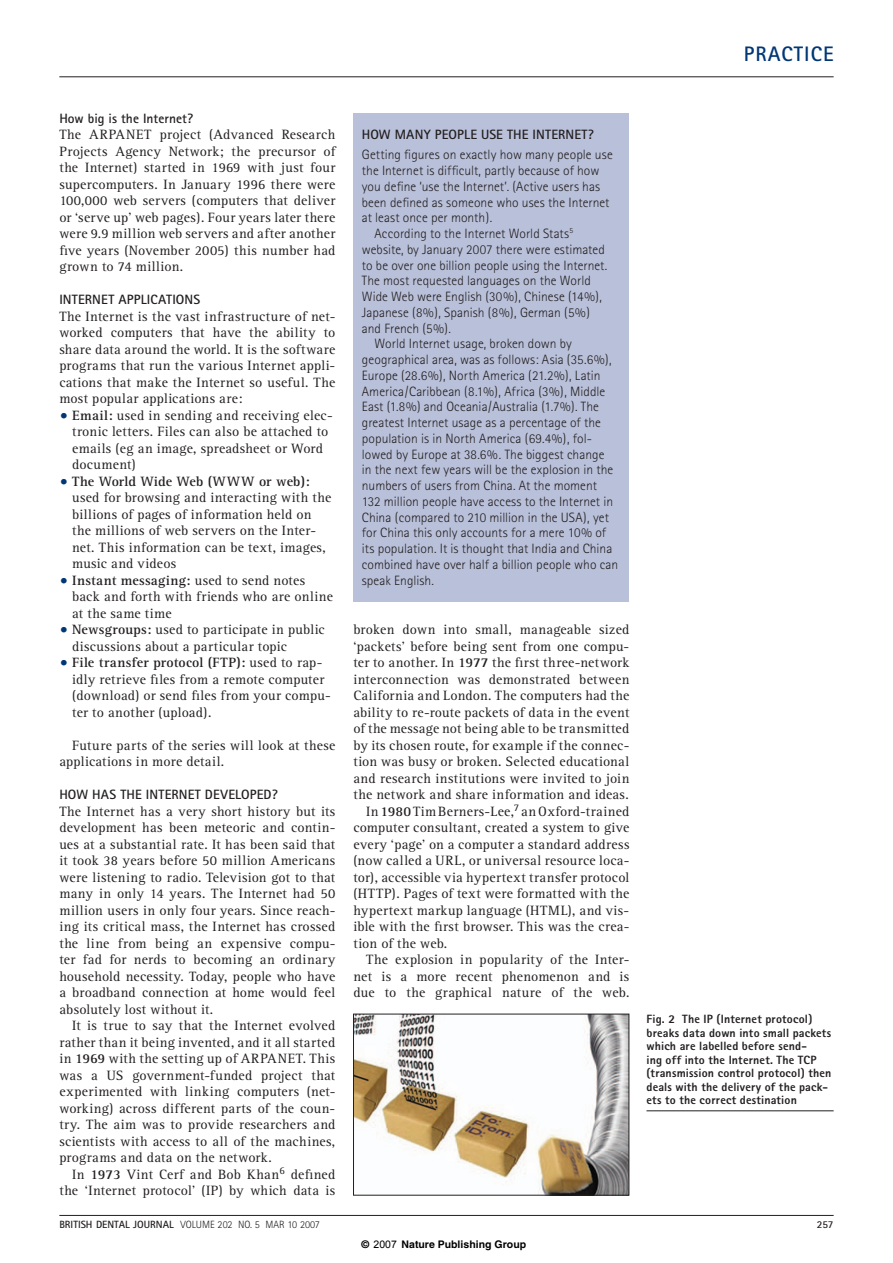
<style>
.page{position:relative;width:893px;height:1263px;background:#fff}
.page>*{position:absolute;margin:0;border:0;box-sizing:border-box;transform-origin:0 0}
.t1{font:700 21px "Rotis Sans Serif";letter-spacing:.05em;color:#013775}
.t2{font:13.95px/16.5px "Rotis Serif";letter-spacing:.015em;color:#231f20}
.t3{font:300 13.5px "Rotis Sans Serif";letter-spacing:.005em;color:#231f20}
.t4{font:700 13.5px "Rotis Sans Serif";letter-spacing:.01em;color:#231f20}
.t5{font:800 12px/13.5px "Rotis Sans Serif";letter-spacing:.015em;color:#231f20}
.t6{font:300 10.5px "Rotis Sans Serif";color:#231f20}
.t7{font:700 10.5px "Helvetica";color:#000}
.t8{font:700 10.5px "Rotis Sans Serif";color:#231f20}
.s1{color:#013775}
.s2{font-weight:700}
.s3{font-family:"Arial";font-weight:400}
</style>
<div class="page">
<hr style="left:59px;top:77px;width:774px;height:1px;background:#231f20">
<hr style="left:59px;top:1215px;width:774px;height:1px;background:#231f20">
<img style="left:355px;top:1016px;width:272px;height:177px">
<div style="left:353px;top:1014px;width:276px;height:181px;border:1px solid #231f20"></div>
<hr style="left:646px;top:1111px;width:187px;height:1px;background:#231f20">
<div style="left:353px;top:113px;width:276px;height:488px;background:#b9c0d9"></div>
<h1 class="t1" style="left:743px;top:47px;width:91px">PRACTICE</h1>
<p class="t4" style="left:59px;top:114px;width:135px">How big is the Internet?</p>
<p class="t2" style="left:59px;top:128px;width:277px;text-align:justify">The ARPANET project (Advanced Research Projects Agency Network; the precursor of the Internet) started in 1969 with just four supercomputers. In January 1996 there were 100,000 web servers (computers that deliver or ‘serve up’ web pages). Four years later there were 9.9 million web servers and after another five years (November 2005) this number had grown to 74 million.</p>
<p class="t4" style="left:59px;top:295px;width:142px">INTERNET APPLICATIONS</p>
<p class="t2" style="left:59px;top:309px;width:277px;text-align:justify">The Internet is the vast infrastructure of net&shy;worked computers that have the ability to share data around the world. It is the software programs that run the various Internet appli&shy;cations that make the Internet so useful. The most popular applications are:</p>
<p class="t2" style="left:72px;top:408px;width:262px;text-indent:-13px"><span class="s1">•</span> <span class="s2">Email:</span> used in sending and receiving elec&shy;tronic letters. Files can also be attached to emails (eg an image, spreadsheet or Word document)</p>
<p class="t2" style="left:72px;top:474px;width:261px;text-indent:-13px"><span class="s1">•</span> <span class="s2">The World Wide Web (WWW or web): </span>used for browsing and interacting with the billions of pages of information held on the millions of web servers on the Inter&shy;net. This information can be text, images, music and videos</p>
<p class="t2" style="left:72px;top:573px;width:262px;text-indent:-13px"><span class="s1">•</span> <span class="s2">Instant messaging:</span> used to send notes back and forth with friends who are online at the same time</p>
<p class="t2" style="left:72px;top:623px;width:254px;text-indent:-13px"><span class="s1">•</span> <span class="s2">Newsgroups:</span> used to participate in public discussions about a particular topic</p>
<p class="t2" style="left:72px;top:656px;width:260px;text-indent:-13px"><span class="s1">•</span> <span class="s2">File transfer protocol (FTP):</span> used to rap&shy;idly retrieve files from a remote computer (download) or send files from your compu&shy;ter to another (upload).</p>
<p class="t2" style="left:59px;top:738px;width:277px;text-indent:13px">Future parts of the series will look at these applications in more detail.</p>
<p class="t4" style="left:59px;top:790px;width:220px">HOW HAS THE INTERNET DEVELOPED?</p>
<p class="t2" style="left:59px;top:804px;width:277px;text-align:justify">The Internet has a very short history but its development has been meteoric and contin&shy;ues at a substantial rate. It has been said that it took 38 years before 50 million Americans were listening to radio. Television got to that many in only 14 years. The Internet had 50 million users in only four years. Since reach&shy;ing its critical mass, the Internet has crossed the line from being an expensive compu&shy;ter fad for nerds to becoming an ordinary household necessity. Today, people who have a broadband connection at home would feel absolutely lost without it.</p>
<p class="t2" style="left:59px;top:1019px;width:277px;text-align:justify;text-indent:13px">It is true to say that the Internet evolved rather than it being invented, and it all started in <span class="s2">1969</span> with the setting up of ARPANET. This was a US government-funded project that experimented with linking computers (net&shy;working) across different parts of the coun&shy;try. The aim was to provide researchers and scientists with access to all of the machines, programs and data on the network.</p>
<p class="t2" style="left:59px;top:1167px;width:277px;text-align:right">In <span class="s2">1973</span> Vint Cerf and Bob Khan<sup>6</sup> defined the ‘Internet protocol’ (IP) by which data is</p>
<p class="t4" style="left:362px;top:130px;width:233px">HOW MANY PEOPLE USE THE INTERNET?</p>
<p class="t3" style="left:362px;top:150px;width:252px">Getting figures on exactly how many people use</p>
<p class="t3" style="left:362px;top:166px;width:239px">the Internet is difficult, partly because of how</p>
<p class="t3" style="left:362px;top:182px;width:240px">you define ‘use the Internet’. (Active users has</p>
<p class="t3" style="left:362px;top:197px;width:249px">been defined as someone who uses the Internet</p>
<p class="t3" style="left:362px;top:213px;width:132px">at least once per month).</p>
<p class="t3" style="left:374px;top:229px;width:200px">According to the Internet World Stats<sup>5</sup></p>
<p class="t3" style="left:362px;top:245px;width:245px">website, by January 2007 there were estimated</p>
<p class="t3" style="left:362px;top:260px;width:247px">to be over one billion people using the Internet.</p>
<p class="t3" style="left:362px;top:276px;width:231px">The most requested languages on the World</p>
<p class="t3" style="left:362px;top:292px;width:242px">Wide Web were English (30%), Chinese (14%),</p>
<p class="t3" style="left:362px;top:308px;width:229px">Japanese (8%), Spanish (8%), German (5%)</p>
<p class="t3" style="left:362px;top:323px;width:91px">and French (5%).</p>
<p class="t3" style="left:374px;top:339px;width:199px">World Internet usage, broken down by</p>
<p class="t3" style="left:362px;top:355px;width:251px">geographical area, was as follows: Asia (35.6%),</p>
<p class="t3" style="left:362px;top:371px;width:240px">Europe (28.6%), North America (21.2%), Latin</p>
<p class="t3" style="left:362px;top:386px;width:245px">America/Caribbean (8.1%), Africa (3%), Middle</p>
<p class="t3" style="left:362px;top:402px;width:239px">East (1.8%) and Oceania/Australia (1.7%). The</p>
<p class="t3" style="left:362px;top:418px;width:241px">greatest Internet usage as a percentage of the</p>
<p class="t3" style="left:362px;top:434px;width:232px">population is in North America (69.4%), fol-</p>
<p class="t3" style="left:362px;top:449px;width:244px">lowed by Europe at 38.6%. The biggest change</p>
<p class="t3" style="left:362px;top:465px;width:253px">in the next few years will be the explosion in the</p>
<p class="t3" style="left:362px;top:481px;width:237px">numbers of users from China. At the moment</p>
<p class="t3" style="left:362px;top:497px;width:253px">132 million people have access to the Internet in</p>
<p class="t3" style="left:362px;top:512px;width:248px">China (compared to 210 million in the USA), yet</p>
<p class="t3" style="left:362px;top:528px;width:246px">for China this only accounts for a mere 10% of</p>
<p class="t3" style="left:362px;top:544px;width:252px">its population. It is thought that India and China</p>
<p class="t3" style="left:362px;top:560px;width:258px">combined have over half a billion people who can</p>
<p class="t3" style="left:362px;top:575px;width:74px">speak English.</p>
<p class="t2" style="left:353px;top:623px;width:277px">broken down into small, manageable sized</p>
<p class="t2" style="left:353px;top:639px;width:277px">‘packets’ before being sent from one compu-</p>
<p class="t2" style="left:353px;top:656px;width:277px">ter to another. In <span class="s2">1977</span> the first three-network</p>
<p class="t2" style="left:353px;top:672px;width:277px">interconnection was demonstrated between</p>
<p class="t2" style="left:353px;top:689px;width:277px">California and London. The computers had the</p>
<p class="t2" style="left:353px;top:705px;width:277px">ability to re-route packets of data in the event</p>
<p class="t2" style="left:353px;top:722px;width:277px">of the message not being able to be transmitted</p>
<p class="t2" style="left:353px;top:738px;width:277px">by its chosen route, for example if the connec-</p>
<p class="t2" style="left:353px;top:755px;width:277px">tion was busy or broken. Selected educational</p>
<p class="t2" style="left:353px;top:771px;width:277px">and research institutions were invited to join</p>
<p class="t2" style="left:353px;top:788px;width:277px">the network and share information and ideas.</p>
<p class="t2" style="left:366px;top:804px;width:265px">In <span class="s2">1980</span> Tim Berners-Lee,<sup>7</sup> an Oxford-trained</p>
<p class="t2" style="left:353px;top:821px;width:277px">computer consultant, created a system to give</p>
<p class="t2" style="left:353px;top:837px;width:277px">every ‘page’ on a computer a standard address</p>
<p class="t2" style="left:353px;top:854px;width:277px">(now called a URL, or universal resource loca-</p>
<p class="t2" style="left:353px;top:870px;width:277px">tor), accessible via hypertext transfer protocol</p>
<p class="t2" style="left:353px;top:887px;width:277px">(HTTP). Pages of text were formatted with the</p>
<p class="t2" style="left:353px;top:903px;width:277px">hypertext markup language (HTML), and vis-</p>
<p class="t2" style="left:353px;top:920px;width:277px">ible with the first browser. This was the crea-</p>
<p class="t2" style="left:353px;top:936px;width:95px">tion of the web.</p>
<p class="t2" style="left:366px;top:953px;width:265px">The explosion in popularity of the Inter-</p>
<p class="t2" style="left:353px;top:969px;width:277px">net is a more recent phenomenon and is</p>
<p class="t2" style="left:353px;top:986px;width:277px">due to the graphical nature of the web.</p>
<p class="t5" style="left:646px;top:1014px;width:186px">Fig. 2 The IP (Internet protocol) breaks data down into small packets which are labelled before send-<br>ing off into the Internet. The TCP (transmission control protocol) then deals with the delivery of the pack&shy;ets to the correct destination</p>
<p class="t6" style="left:59px;top:1221px;width:262px"><span class="s2">BRITISH DENTAL JOURNAL</span> VOLUME 202 NO. 5 MAR 10 2007</p>
<p class="t8" style="left:816px;top:1221px;width:18px">257</p>
<p class="t7" style="left:361px;top:1238px;width:166px">© <span class="s3">2007</span> Nature Publishing Group</p>
</div>
